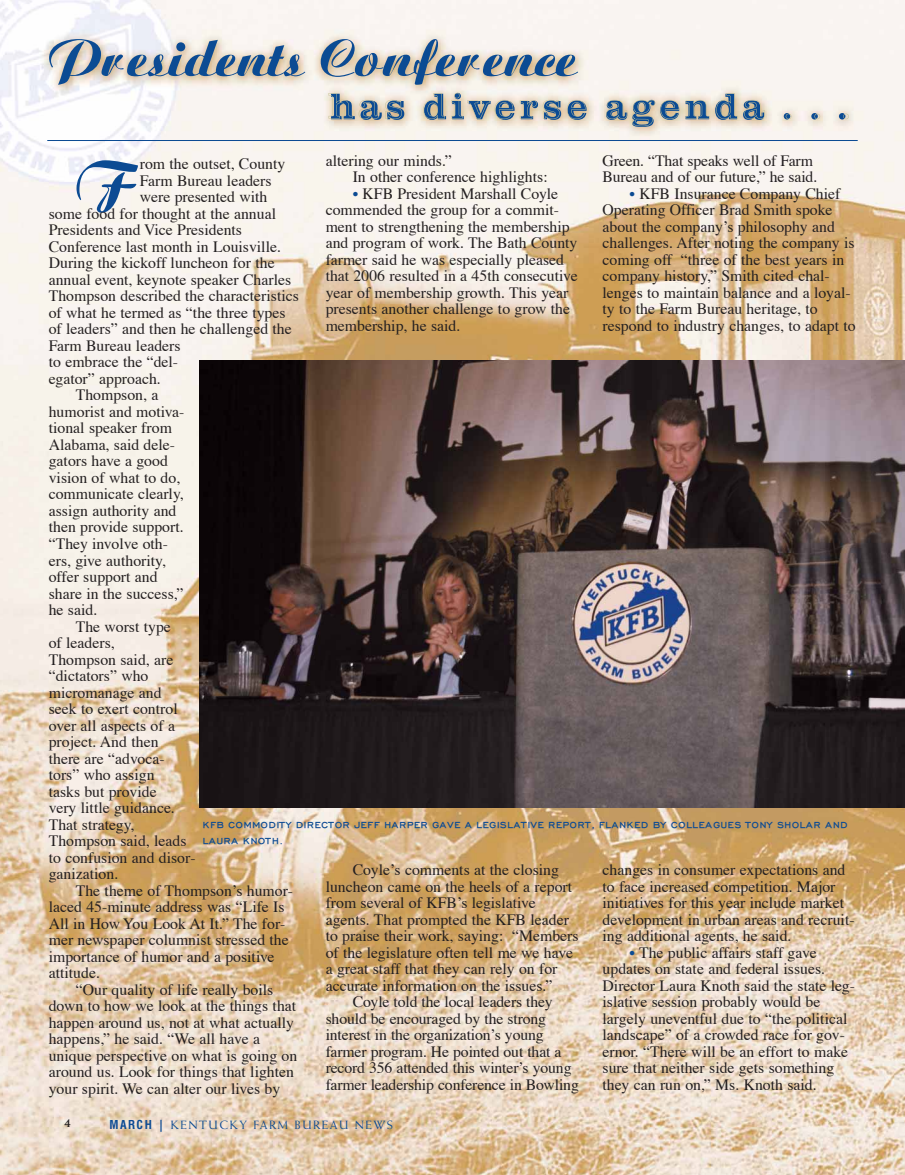
<style>
.page{position:relative;width:905px;height:1175px;background:#fff}
.page>*{position:absolute;margin:0;border:0;box-sizing:border-box;transform-origin:0 0}
.t1{font:700 61.2px "Premi Script S Si";color:#0c4b93}
.t2{font:15.75px/16.5px "Times";color:#231f20}
.t3{font:700 13.5px "Weiss";color:#231f20}
.t4{font:12px "Weiss";letter-spacing:.125em;color:#0c4b93}
.t5{font:700 11.25px/15.8px "Chisel";letter-spacing:.065em;color:#0c4b93}
.s1{font-weight:700;color:#0c4b93}
.s2{font-family:"Swiss 721 BT";font-weight:700;font-stretch:condensed}
</style>
<div class="page">
<img style="left:0;top:0;width:904px;height:1174px">
<img style="left:49px;top:39px;width:256px;height:46px">
<img style="left:331px;top:93px;width:230px;height:27px">
<img style="left:328px;top:93px;width:74px;height:26px">
<img style="left:199px;top:360px;width:705px;height:447px">
<hr style="left:47px;top:140px;width:810px;height:1px;background:#0c4b93">
<p class="t2" style="left:352px;top:153px;width:196px;text-indent:-27px">altering our minds.”<br>In other conference highlights:</p>
<p class="t2" style="left:326px;top:186px;width:253px;text-indent:27px"><span class="s1">•</span> KFB President Marshall Coyle commended the group for a commit&shy;ment to strengthening the membership and program of work. The Bath County farmer said he was especially pleased that 2006 resulted in a 45th consecutive year of membership growth. This year presents another challenge to grow the membership, he said.</p>
<p class="t2" style="left:602px;top:153px;width:216px">Green. “That speaks well of Farm<br>Bureau and of our future,” he said.</p>
<p class="t2" style="left:602px;top:186px;width:255px;text-indent:27px"><span class="s1">•</span> KFB Insurance Company Chief Operating Officer Brad Smith spoke about the company’s philosophy and challenges. After noting the company is coming off “three of the best years in company history,” Smith cited chal&shy;lenges to maintain balance and a loyal&shy;ty to the Farm Bureau heritage, to respond to industry changes, to adapt to</p>
<h1 class="t1" style="left:76px;top:160px;width:65px">F</h1>
<p class="t2" style="left:140px;top:157px;width:147px">rom the outset, County</p>
<p class="t2" style="left:140px;top:174px;width:133px">Farm Bureau leaders</p>
<p class="t2" style="left:140px;top:190px;width:129px">were presented with</p>
<p class="t2" style="left:49px;top:207px;width:229px">some food for thought at the annual</p>
<p class="t2" style="left:49px;top:223px;width:195px">Presidents and Vice Presidents</p>
<p class="t2" style="left:49px;top:240px;width:234px">Conference last month in Louisville.</p>
<p class="t2" style="left:49px;top:256px;width:227px">During the kickoff luncheon for the</p>
<p class="t2" style="left:49px;top:273px;width:244px">annual event, keynote speaker Charles</p>
<p class="t2" style="left:49px;top:289px;width:252px">Thompson described the characteristics</p>
<p class="t2" style="left:49px;top:306px;width:238px">of what he termed as “the three types</p>
<p class="t2" style="left:49px;top:322px;width:244px">of leaders” and then he challenged the</p>
<p class="t2" style="left:49px;top:339px;width:133px">Farm Bureau leaders</p>
<p class="t2" style="left:49px;top:355px;width:131px">to embrace the “del-</p>
<p class="t2" style="left:49px;top:372px;width:114px">egator” approach.</p>
<p class="t2" style="left:76px;top:388px;width:84px">Thompson, a</p>
<p class="t2" style="left:49px;top:405px;width:137px">humorist and motiva-</p>
<p class="t2" style="left:49px;top:421px;width:125px">tional speaker from</p>
<p class="t2" style="left:49px;top:438px;width:128px">Alabama, said dele-</p>
<p class="t2" style="left:49px;top:454px;width:121px">gators have a good</p>
<p class="t2" style="left:49px;top:471px;width:133px">vision of what to do,</p>
<p class="t2" style="left:49px;top:487px;width:136px">communicate clearly,</p>
<p class="t2" style="left:49px;top:504px;width:129px">assign authority and</p>
<p class="t2" style="left:49px;top:520px;width:136px">then provide support.</p>
<p class="t2" style="left:49px;top:537px;width:121px">“They involve oth-</p>
<p class="t2" style="left:49px;top:553px;width:119px">ers, give authority,</p>
<p class="t2" style="left:49px;top:570px;width:110px">offer support and</p>
<p class="t2" style="left:49px;top:586px;width:136px">share in the success,”</p>
<p class="t2" style="left:49px;top:603px;width:50px">he said.</p>
<p class="t2" style="left:76px;top:619px;width:97px">The worst type</p>
<p class="t2" style="left:49px;top:636px;width:67px">of leaders,</p>
<p class="t2" style="left:49px;top:652px;width:126px">Thompson said, are</p>
<p class="t2" style="left:49px;top:669px;width:101px">“dictators” who</p>
<p class="t2" style="left:49px;top:685px;width:114px">micromanage and</p>
<p class="t2" style="left:49px;top:702px;width:130px">seek to exert control</p>
<p class="t2" style="left:49px;top:718px;width:128px">over all aspects of a</p>
<p class="t2" style="left:49px;top:735px;width:111px">project. And then</p>
<p class="t2" style="left:49px;top:751px;width:117px">there are “advoca-</p>
<p class="t2" style="left:49px;top:768px;width:107px">tors” who assign</p>
<p class="t2" style="left:49px;top:784px;width:109px">tasks but provide</p>
<p class="t2" style="left:49px;top:801px;width:128px">very little guidance.</p>
<p class="t2" style="left:49px;top:817px;width:87px">That strategy,</p>
<p class="t2" style="left:49px;top:834px;width:139px">Thompson said, leads</p>
<p class="t2" style="left:49px;top:850px;width:148px">to confusion and disor-</p>
<p class="t2" style="left:49px;top:867px;width:71px">ganization.</p>
<p class="t2" style="left:76px;top:883px;width:219px">The theme of Thompson’s humor-</p>
<p class="t2" style="left:49px;top:900px;width:237px">laced 45-minute address was “Life Is</p>
<p class="t2" style="left:49px;top:916px;width:238px">All in How You Look At It.” The for-</p>
<p class="t2" style="left:49px;top:933px;width:241px">mer newspaper columnist stressed the</p>
<p class="t2" style="left:49px;top:949px;width:227px">importance of humor and a positive</p>
<p class="t2" style="left:49px;top:966px;width:53px">attitude.</p>
<p class="t2" style="left:76px;top:982px;width:199px">“Our quality of life really boils</p>
<p class="t2" style="left:49px;top:999px;width:249px">down to how we look at the things that</p>
<p class="t2" style="left:49px;top:1015px;width:247px">happen around us, not at what actually</p>
<p class="t2" style="left:49px;top:1032px;width:213px">happens,” he said. “We all have a</p>
<p class="t2" style="left:49px;top:1048px;width:250px">unique perspective on what is going on</p>
<p class="t2" style="left:49px;top:1065px;width:247px">around us. Look for things that lighten</p>
<p class="t2" style="left:49px;top:1081px;width:233px">your spirit. We can alter our lives by</p>
<p class="t5" style="left:203px;top:816px;width:646px">KFB COMMODITY DIRECTOR JEFF HARPER GAVE A LEGISLATIVE REPORT, FLANKED BY COLLEAGUES TONY SHOLAR AND<br>LAURA KNOTH.</p>
<p class="t2" style="left:353px;top:863px;width:208px">Coyle’s comments at the closing</p>
<p class="t2" style="left:326px;top:879px;width:248px">luncheon came on the heels of a report</p>
<p class="t2" style="left:326px;top:896px;width:212px">from several of KFB’s legislative</p>
<p class="t2" style="left:326px;top:912px;width:245px">agents. That prompted the KFB leader</p>
<p class="t2" style="left:326px;top:929px;width:254px">to praise their work, saying: “Members</p>
<p class="t2" style="left:326px;top:945px;width:249px">of the legislature often tell me we have</p>
<p class="t2" style="left:326px;top:962px;width:233px">a great staff that they can rely on for</p>
<p class="t2" style="left:326px;top:978px;width:228px">accurate information on the issues.”</p>
<p class="t2" style="left:353px;top:995px;width:201px">Coyle told the local leaders they</p>
<p class="t2" style="left:326px;top:1011px;width:222px">should be encouraged by the strong</p>
<p class="t2" style="left:326px;top:1028px;width:219px">interest in the organization’s young</p>
<p class="t2" style="left:326px;top:1044px;width:237px">farmer program. He pointed out that a</p>
<p class="t2" style="left:326px;top:1061px;width:247px">record 356 attended this winter’s young</p>
<p class="t2" style="left:326px;top:1077px;width:255px">farmer leadership conference in Bowling</p>
<p class="t2" style="left:602px;top:863px;width:253px">changes in consumer expectations and to face increased competition. Major initiatives for this year include market development in urban areas and recruit&shy;ing additional agents, he said.</p>
<p class="t2" style="left:602px;top:945px;width:254px;text-indent:27px"><span class="s1">•</span> The public affairs staff gave updates on state and federal issues.<br>Director Laura Knoth said the state leg&shy;islative session probably would be largely uneventful due to “the political landscape” of a crowded race for gov&shy;ernor. “There will be an effort to make sure that neither side gets something they can run on,” Ms. Knoth said.</p>
<p class="t3" style="left:64px;top:1117px;width:9px">4</p>
<p class="t4" style="left:109px;top:1119px;width:285px"><span class="s2">MARCH |</span> KENTUCKY FARM BUREAU NEWS</p>
</div>
